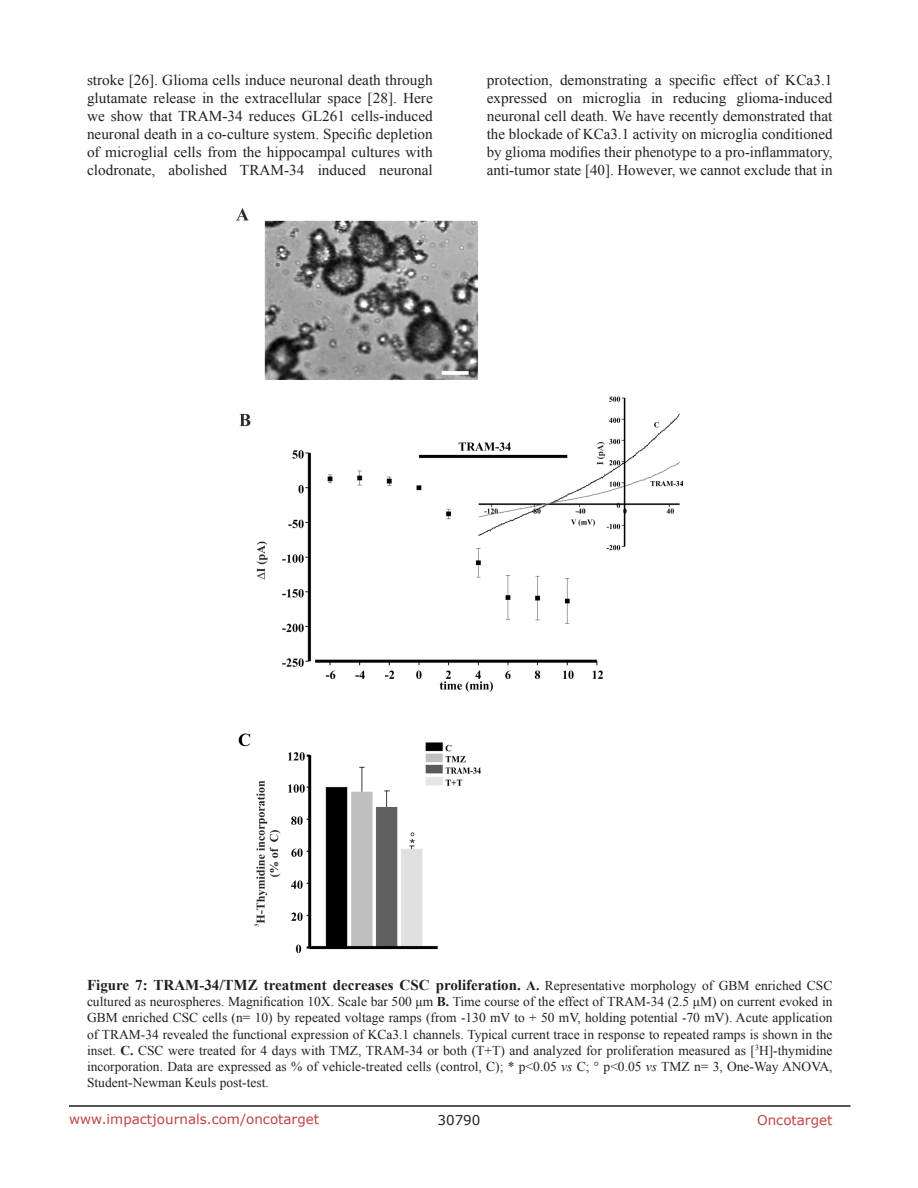
<style>
.page{position:relative;width:918px;height:1188px;background:#fff}
.page>*{position:absolute;margin:0;border:0;box-sizing:border-box;transform-origin:0 0}
.BodyText{font:15px/18px "Times New Roman";color:#231f20;text-align:justify}
.figuretext{font:700 15px "Times New Roman";color:#231f20}
.figuretext-2{font:13.5px/16.2px "Times New Roman";color:#231f20;text-align:justify}
.t1{font:13.5px "Verdana";color:#c24141}
.t2{font:13.5px "Verdana";color:#231f20}
.s1{font-size:13.5px}
.s2{font-weight:400;font-size:13.5px}
.s3{font-weight:700}
.s4{font-style:italic}
</style>
<div class="page">
<hr style="left:69px;top:1105px;width:781px;height:2px;background:#231f20">
<img style="left:237px;top:209px;width:446px;height:744px">
<p class="BodyText" style="left:87px;top:71px;width:347px">stroke [26]. Glioma cells induce neuronal death through glutamate release in the extracellular space [28]. Here we show that TRAM-34 reduces GL261 cells-induced neuronal death in a co-culture system. Specific depletion of microglial cells from the hippocampal cultures with clodronate, abolished TRAM-34 induced neuronal</p>
<p class="BodyText" style="left:487px;top:71px;width:347px">protection, demonstrating a specific effect of KCa3.1 expressed on microglia in reducing glioma-induced neuronal cell death. We have recently demonstrated that the blockade of KCa3.1 activity on microglia conditioned by glioma modifies their phenotype to a pro-inflammatory, anti-tumor state [40]. However, we cannot exclude that in</p>
<p class="figuretext" style="left:87px;top:975px;width:747px">Figure 7: TRAM-34/TMZ treatment decreases CSC proliferation. <span class="s1">A.</span> <span class="s2">Representative morphology of GBM enriched CSC</span></p>
<p class="figuretext-2" style="left:87px;top:993px;width:747px">cultured as neurospheres. Magnification 10X. Scale bar 500 μm <span class="s3">B.</span> Time course of the effect of TRAM-34 (2.5 μM) on current evoked in GBM enriched CSC cells (n= 10) by repeated voltage ramps (from -130 mV to + 50 mV, holding potential -70 mV). Acute application of TRAM-34 revealed the functional expression of KCa3.1 channels. Typical current trace in response to repeated ramps is shown in the inset. <span class="s3">C.</span> CSC were treated for 4 days with TMZ, TRAM-34 or both (T+T) and analyzed for proliferation measured as [<sup>3</sup>H]-thymidine incorporation. Data are expressed as % of vehicle-treated cells (control, C); * p&lt;0.05 <span class="s4">vs</span> C; ° p&lt;0.05 <span class="s4">vs</span> TMZ n= 3, One-Way ANOVA, Student-Newman Keuls post-test.</p>
<p class="t1" style="left:69px;top:1110px;width:252px">www.impactjournals.com/oncotarget</p>
<p class="t2" style="left:438px;top:1111px;width:44px">30790</p>
<p class="t1" style="left:757px;top:1111px;width:77px">Oncotarget</p>
</div>
